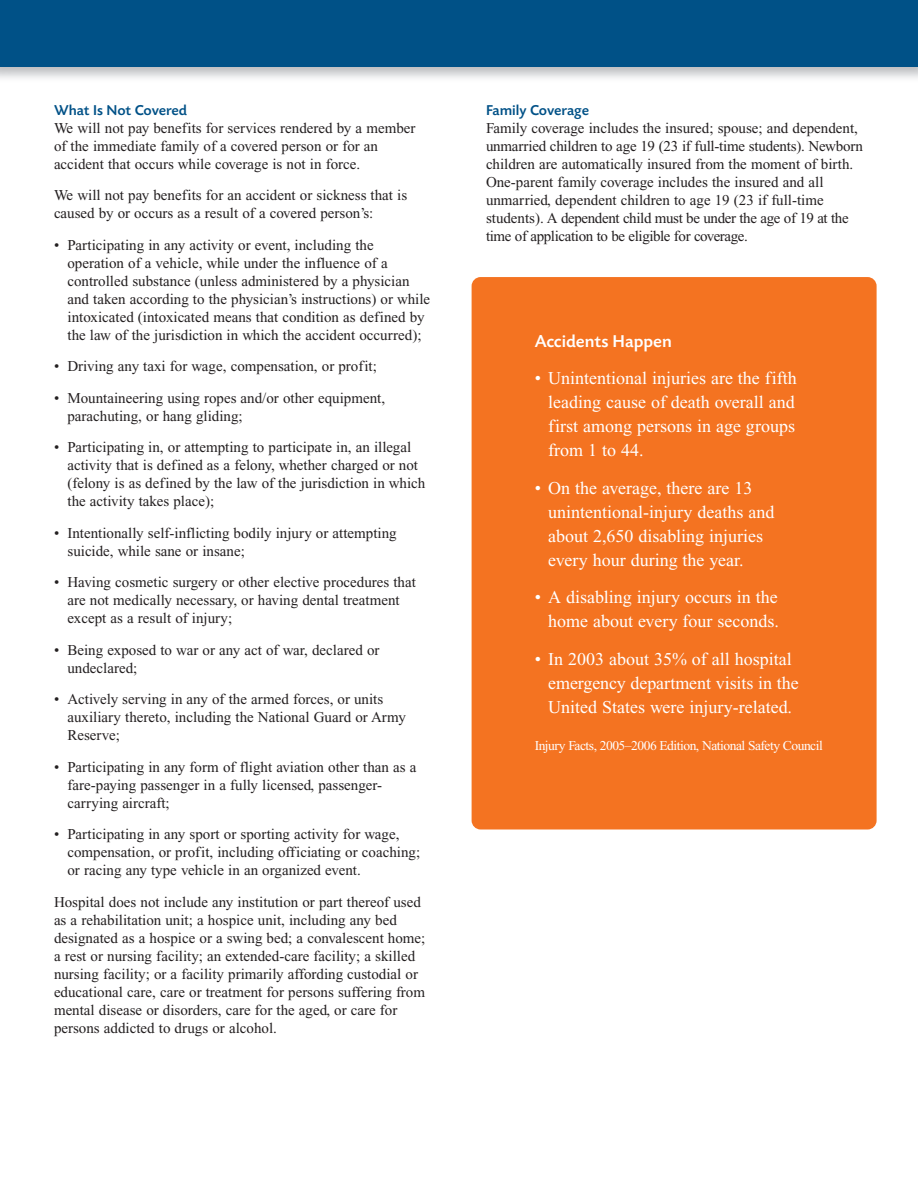
<style>
.page{position:relative;width:918px;height:1188px;background:#fff}
.page>*{position:absolute;margin:0;border:0;box-sizing:border-box;transform-origin:0 0}
.t1{font:18px/24px "Times";color:#fff}
.t2{font:500 18px "Aflac Today SB";color:#fff}
.t3{font:15px/18px "Times";color:#231f20}
.t4{font:500 15px "Aflac Today SB";color:#005187}
.t5{font:13.5px "Times";letter-spacing:-.035em;color:#fff}
</style>
<div class="page">
<div style="left:472px;top:277px;width:405px;height:553px;background:#f47321;border-radius:9px"></div>
<div style="left:0;top:0;width:918px;height:68px;background:#005187"></div>
<p class="t4" style="left:54px;top:104px;width:135px">What Is Not Covered</p>
<p class="t3" style="left:54px;top:120px;width:363px">We will not pay benefits for services rendered by a member of the immediate family of a covered person or for an accident that occurs while coverage is not in force.</p>
<p class="t3" style="left:54px;top:188px;width:355px">We will not pay benefits for an accident or sickness that is caused by or occurs as a result of a covered person’s:</p>
<p class="t3" style="left:68px;top:237px;width:364px;text-indent:-14px">• Participating in any activity or event, including the operation of a vehicle, while under the influence of a controlled substance (unless administered by a physician and taken according to the physician’s instructions) or while intoxicated (intoxicated means that condition as defined by the law of the jurisdiction in which the accident occurred);</p>
<p class="t3" style="left:54px;top:359px;width:324px">• Driving any taxi for wage, compensation, or profit;</p>
<p class="t3" style="left:68px;top:390px;width:319px;text-indent:-14px">• Mountaineering using ropes and/or other equipment, parachuting, or hang gliding;</p>
<p class="t3" style="left:68px;top:440px;width:359px;text-indent:-14px">• Participating in, or attempting to participate in, an illegal activity that is defined as a felony, whether charged or not (felony is as defined by the law of the jurisdiction in which the activity takes place);</p>
<p class="t3" style="left:68px;top:525px;width:331px;text-indent:-14px">• Intentionally self-inflicting bodily injury or attempting suicide, while sane or insane;</p>
<p class="t3" style="left:68px;top:575px;width:350px;text-indent:-14px">• Having cosmetic surgery or other elective procedures that are not medically necessary, or having dental treatment except as a result of injury;</p>
<p class="t3" style="left:68px;top:642px;width:314px;text-indent:-14px">• Being exposed to war or any act of war, declared or undeclared;</p>
<p class="t3" style="left:68px;top:692px;width:340px;text-indent:-14px">• Actively serving in any of the armed forces, or units auxiliary thereto, including the National Guard or Army<br>Reserve;</p>
<p class="t3" style="left:68px;top:759px;width:350px;text-indent:-14px">• Participating in any form of flight aviation other than as a fare-paying passenger in a fully licensed, passenger&shy;carrying aircraft;</p>
<p class="t3" style="left:68px;top:827px;width:354px;text-indent:-14px">• Participating in any sport or sporting activity for wage, compensation, or profit, including officiating or coaching; or racing any type vehicle in an organized event.</p>
<p class="t3" style="left:54px;top:894px;width:373px">Hospital does not include any institution or part thereof used as a rehabilitation unit; a hospice unit, including any bed designated as a hospice or a swing bed; a convalescent home; a rest or nursing facility; an extended-care facility; a skilled nursing facility; or a facility primarily affording custodial or educational care, care or treatment for persons suffering from mental disease or disorders, care for the aged, or care for persons addicted to drugs or alcohol.</p>
<p class="t4" style="left:486px;top:104px;width:105px">Family Coverage</p>
<p class="t3" style="left:486px;top:120px;width:378px">Family coverage includes the insured; spouse; and dependent, unmarried children to age 19 (23 if full-time students). Newborn children are automatically insured from the moment of birth.<br>One-parent family coverage includes the insured and all unmarried, dependent children to age 19 (23 if full-time students). A dependent child must be under the age of 19 at the time of application to be eligible for coverage.</p>
<p class="t2" style="left:535px;top:334px;width:139px">Accidents Happen</p>
<p class="t1" style="left:548px;top:368px;width:250px;text-indent:-14px">• Unintentional injuries are the fifth leading cause of death overall and first among persons in age groups from 1 to 44.</p>
<p class="t1" style="left:548px;top:477px;width:228px;text-indent:-14px">• On the average, there are 13 unintentional-injury deaths and about 2,650 disabling injuries every hour during the year.</p>
<p class="t1" style="left:535px;top:587px;width:246px;text-align:right">• A disabling injury occurs in the home about every four seconds.</p>
<p class="t1" style="left:548px;top:648px;width:252px;text-indent:-14px">• In 2003 about 35% of all hospital emergency department visits in the<br>United States were injury-related.</p>
<p class="t5" style="left:535px;top:741px;width:290px">Injury Facts, 2005–2006 Edition, National Safety Council</p>
</div>
